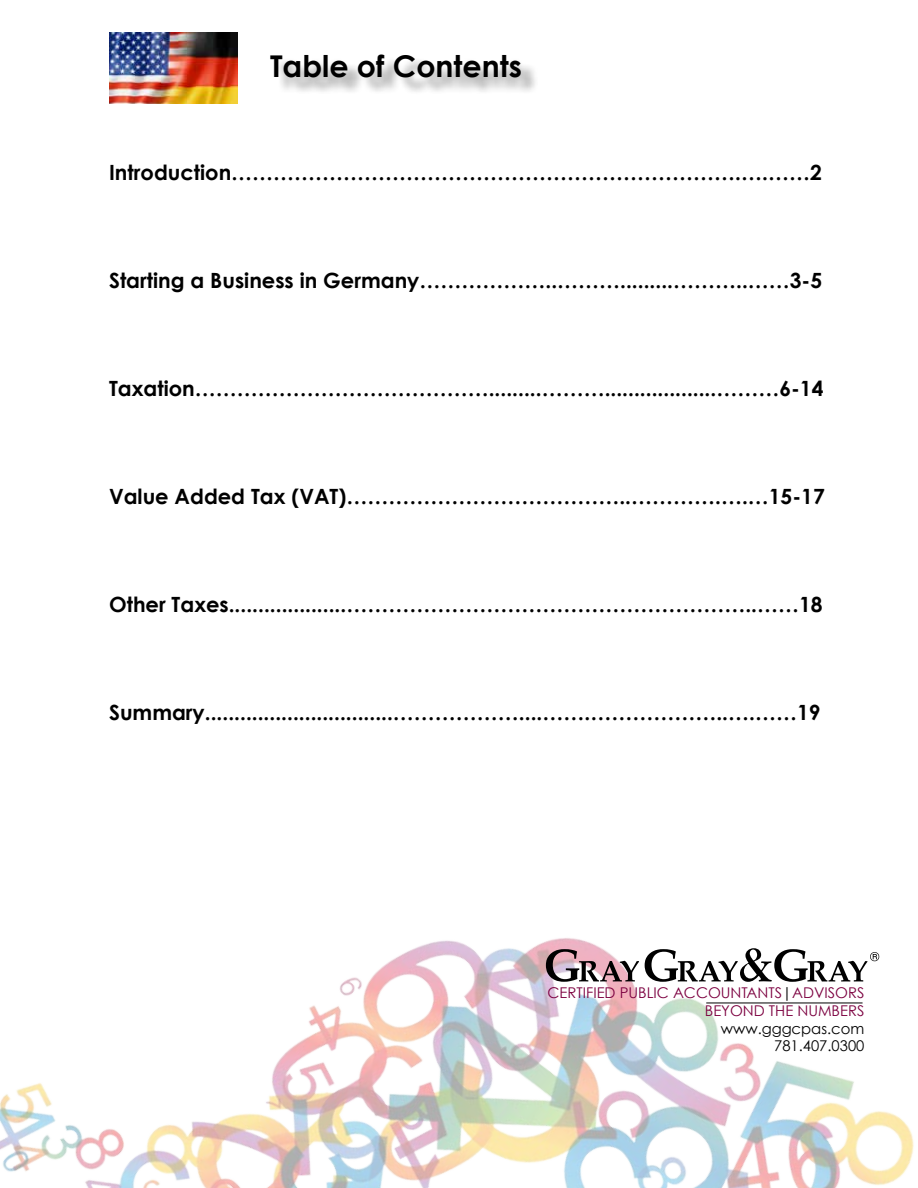
<style>
.page{position:relative;width:918px;height:1188px;background:#fff}
.page>*{position:absolute;margin:0;border:0;box-sizing:border-box;transform-origin:0 0}
.t1{font:700 30px "Century Gothic";color:#000}
.t2{font:700 21px "Century Gothic";color:#000}
.t3{font:14.85px/17.7px "Century Gothic";color:#7c0040;text-align:right}
.t4{font:14.85px/17.7px "Century Gothic";color:#000;text-align:right}
.s1{color:#000}
</style>
<div class="page">
<img style="left:0;top:938px;width:914px;height:250px">
<img style="left:109px;top:32px;width:129px;height:72px">
<div style="left:273px;top:57px;width:266px;height:38px;background:#000;opacity:.39"></div>
<svg style="left:546px;top:949px;width:93px;height:33px"></svg>
<svg style="left:645px;top:948px;width:234px;height:34px"></svg>
<hr style="left:706px;top:1003px;width:157px;height:1px;background:#000">
<h1 class="t1" style="left:270px;top:47px;width:253px">Table of Contents</h1>
<p class="t2" style="left:109px;top:159px;width:714px">Introduction……………………………………………………………….….……2</p>
<p class="t2" style="left:109px;top:267px;width:715px">Starting a Business in Germany………………..……….........………..……3-5</p>
<p class="t2" style="left:109px;top:375px;width:716px">Taxation…………………………………….........………...................………6-14</p>
<p class="t2" style="left:109px;top:483px;width:717px">Value Added Tax (VAT)…………………………………..………….….…15-17</p>
<p class="t2" style="left:109px;top:591px;width:715px">Other Taxes....................…………………………………………………..……18</p>
<p class="t2" style="left:109px;top:699px;width:713px">Summary................................………………....…….………………..….……19</p>
<p class="t3" style="left:547px;top:984px;width:318px">CERTIFIED PUBLIC ACCOUNTANTS<span class="s1">|</span><sup>|</sup>ADVISORS<br>BEYOND THE NUMBERS</p>
<p class="t4" style="left:721px;top:1019px;width:145px">www.gggcpas.com<br>781.407.0300</p>
</div>
